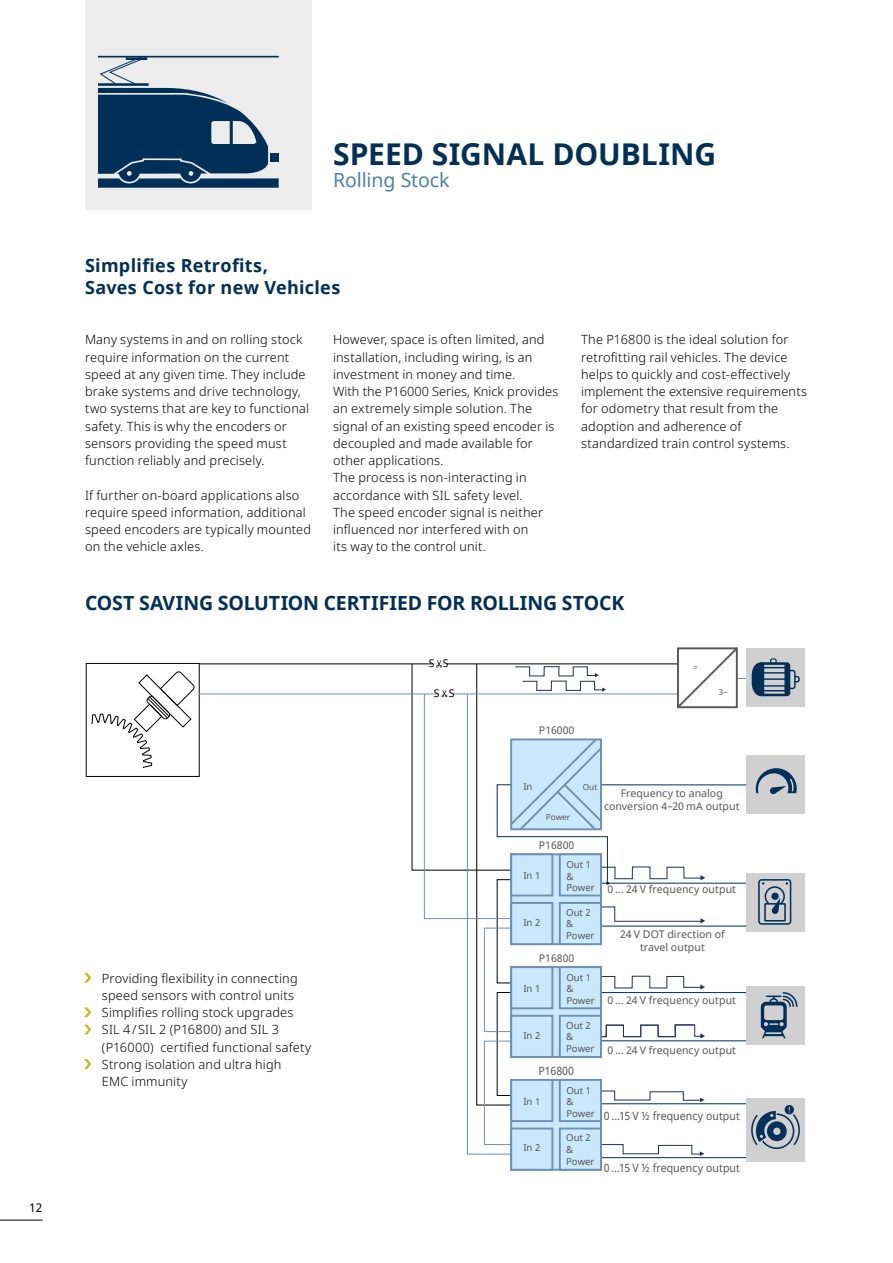
<style>
.page{position:relative;width:893px;height:1263px;background:#fff}
.page>*{position:absolute;margin:0;border:0;box-sizing:border-box;transform-origin:0 0}
.Overheadline{font:700 30px "Noto Sans";color:#002f57}
.Overheadline-2{font:700 19.5px "Noto Sans";letter-spacing:-.01em;color:#002f57}
.Overheadline-3{font:19.5px "Noto Sans";letter-spacing:-.005em;color:#5081a9}
.Headline_12_14_4{font:700 18px/21.6px "Noto Sans";letter-spacing:.02em;color:#002f57}
.Copy{font:300 12.75px/17.2px "Noto Sans";letter-spacing:.015em;color:#000}
.t1{font:12px "Noto Sans";color:#000}
.t2{font:11.4px "Noto Sans";letter-spacing:.005em;color:#575756;scale:.93 1}
.t3{font:10.5px/12.6px "Noto Sans";letter-spacing:.005em;color:#575756;text-align:center}
.t4{font:10.5px "Noto Sans";color:#000}
.t5{font:9.6px/11.6px "Noto Sans";color:#575756}
.t6{font:8.1px "Noto Sans";color:#575756}
</style>
<div class="page">
<hr style="left:892px;top:106px;width:1px;height:580px;background:#ededed">
<svg style="left:98px;top:56px;width:181px;height:132px;background:#617c94"></svg>
<svg style="left:91px;top:671px;width:104px;height:98px"></svg>
<div style="left:86px;top:663px;width:114px;height:114px;border:1px solid #000"></div>
<svg style="left:84px;top:973px;width:7px;height:10px"></svg>
<svg style="left:84px;top:1007px;width:7px;height:10px"></svg>
<svg style="left:84px;top:1024px;width:7px;height:10px"></svg>
<svg style="left:84px;top:1059px;width:7px;height:10px"></svg>
<hr style="left:598px;top:1157px;width:148px;height:1px;background:#002f57">
<hr style="left:200px;top:693px;width:238px;height:1px;background:#6e8fb6">
<div style="left:746px;top:755px;width:59px;height:59px;background:#d1d0d1"></div>
<div style="left:746px;top:648px;width:59px;height:59px;background:#d1d0d1"></div>
<div style="left:746px;top:873px;width:59px;height:58px;background:#d1d0d1"></div>
<div style="left:746px;top:986px;width:59px;height:58px;background:#d1d0d1"></div>
<div style="left:746px;top:1098px;width:59px;height:64px;background:#d1d0d1"></div>
<div style="left:511px;top:1128px;width:41px;height:42px;background:#cae8fb"></div>
<div style="left:510px;top:1127px;width:43px;height:44px;border:2px solid #6e8fb6"></div>
<div style="left:560px;top:1128px;width:41px;height:42px;background:#cae8fb"></div>
<div style="left:559px;top:1127px;width:43px;height:44px;border:2px solid #6e8fb6"></div>
<svg style="left:411px;top:647px;width:390px;height:509px"></svg>
<hr style="left:200px;top:663px;width:232px;height:1px;background:#000">
<hr style="left:0;top:1220px;width:43px;height:1px;background:#000">
<p class="t1" style="left:29px;top:1199px;width:15px">12</p>
<p class="Overheadline" style="left:333px;top:133px;width:385px">SPEED SIGNAL DOUBLING</p>
<p class="Overheadline-3" style="left:333px;top:167px;width:118px">Rolling Stock</p>
<p class="Headline_12_14_4" style="left:85px;top:255px;width:257px">Simplifies Retrofits,<br>Saves Cost for new Vehicles</p>
<p class="Copy" style="left:85px;top:331px;width:225px">Many systems in and on rolling stock require information on the current speed at any given time. They include brake systems and drive technology, two systems that are key to functional safety. This is why the encoders or sensors providing the speed must function reliably and precisely.</p>
<p class="Copy" style="left:85px;top:487px;width:227px">If further on-board applications also require speed information, additional speed encoders are typically mounted on the vehicle axles.</p>
<p class="Copy" style="left:333px;top:331px;width:213px">However, space is often limited, and installation, including wiring, is an investment in money and time.</p>
<p class="Copy" style="left:333px;top:383px;width:227px">With the P16000 Series, Knick provides an extremely simple solution. The signal of an existing speed encoder is decoupled and made available for other applications.<br>The process is non-interacting in accordance with SIL safety level.<br>The speed encoder signal is neither influenced nor interfered with on<br>its way to the control unit.</p>
<p class="Copy" style="left:581px;top:331px;width:227px">The P16800 is the ideal solution for retrofitting rail vehicles. The device helps to quickly and cost-effectively implement the extensive requirements for odometry that result from the adoption and adherence of standardized train control systems.</p>
<p class="Overheadline-2" style="left:85px;top:590px;width:541px">COST SAVING SOLUTION CERTIFIED FOR ROLLING STOCK</p>
<p class="t4" style="left:429px;top:656px;width:21px">S S</p>
<p class="t4" style="left:434px;top:686px;width:22px">S S</p>
<p class="t3" style="left:539px;top:725px;width:37px">P16000</p>
<p class="t6" style="left:693px;top:661px;width:6px">=</p>
<p class="t6" style="left:719px;top:686px;width:10px">3~</p>
<p class="t5" style="left:523px;top:781px;width:11px">In</p>
<p class="t6" style="left:546px;top:811px;width:26px">Power</p>
<p class="t3" style="left:539px;top:840px;width:37px">P16800</p>
<p class="t6" style="left:583px;top:782px;width:16px">Out</p>
<p class="t3" style="left:604px;top:787px;width:137px">Frequency to analog conversion 4–20 mA output</p>
<p class="Copy" style="left:102px;top:970px;width:197px">Providing flexibility in connecting speed sensors with control units</p>
<p class="Copy" style="left:102px;top:1004px;width:193px">Simplifies rolling stock upgrades</p>
<p class="Copy" style="left:102px;top:1021px;width:211px">SIL 4/SIL 2 (P16800) and SIL 3 (P16000) certified functional safety</p>
<p class="Copy" style="left:102px;top:1056px;width:181px">Strong isolation and ultra high<br>EMC immunity</p>
<p class="t5" style="left:523px;top:870px;width:18px">In 1</p>
<p class="t5" style="left:566px;top:859px;width:30px">Out 1 &amp;<br>Power</p>
<p class="t5" style="left:523px;top:917px;width:18px">In 2</p>
<p class="t5" style="left:566px;top:907px;width:30px">Out 2 &amp;<br>Power</p>
<p class="t3" style="left:539px;top:952px;width:37px">P16800</p>
<p class="t5" style="left:523px;top:983px;width:18px">In 1</p>
<p class="t5" style="left:566px;top:972px;width:30px">Out 1 &amp;<br>Power</p>
<p class="t5" style="left:523px;top:1030px;width:18px">In 2</p>
<p class="t5" style="left:566px;top:1020px;width:30px">Out 2 &amp;<br>Power</p>
<p class="t2" style="left:538px;top:1063px;width:40px">P16800</p>
<p class="t5" style="left:523px;top:1096px;width:18px">In 1</p>
<p class="t5" style="left:566px;top:1085px;width:30px">Out 1 &amp;<br>Power</p>
<p class="t5" style="left:523px;top:1142px;width:18px">In 2</p>
<p class="t5" style="left:566px;top:1132px;width:30px">Out 2 &amp;<br>Power</p>
<p class="t3" style="left:607px;top:883px;width:130px">0 ... 24 V frequency output</p>
<p class="t3" style="left:620px;top:928px;width:106px">24 V DOT direction of travel output</p>
<p class="t3" style="left:607px;top:994px;width:130px">0 ... 24 V frequency output</p>
<p class="t3" style="left:607px;top:1044px;width:130px">0 ... 24 V frequency output</p>
<p class="t2" style="left:604px;top:1108px;width:148px">0 ...15 V ½ frequency output</p>
<p class="t2" style="left:604px;top:1160px;width:148px">0 …15 V ½ frequency output</p>
</div>
